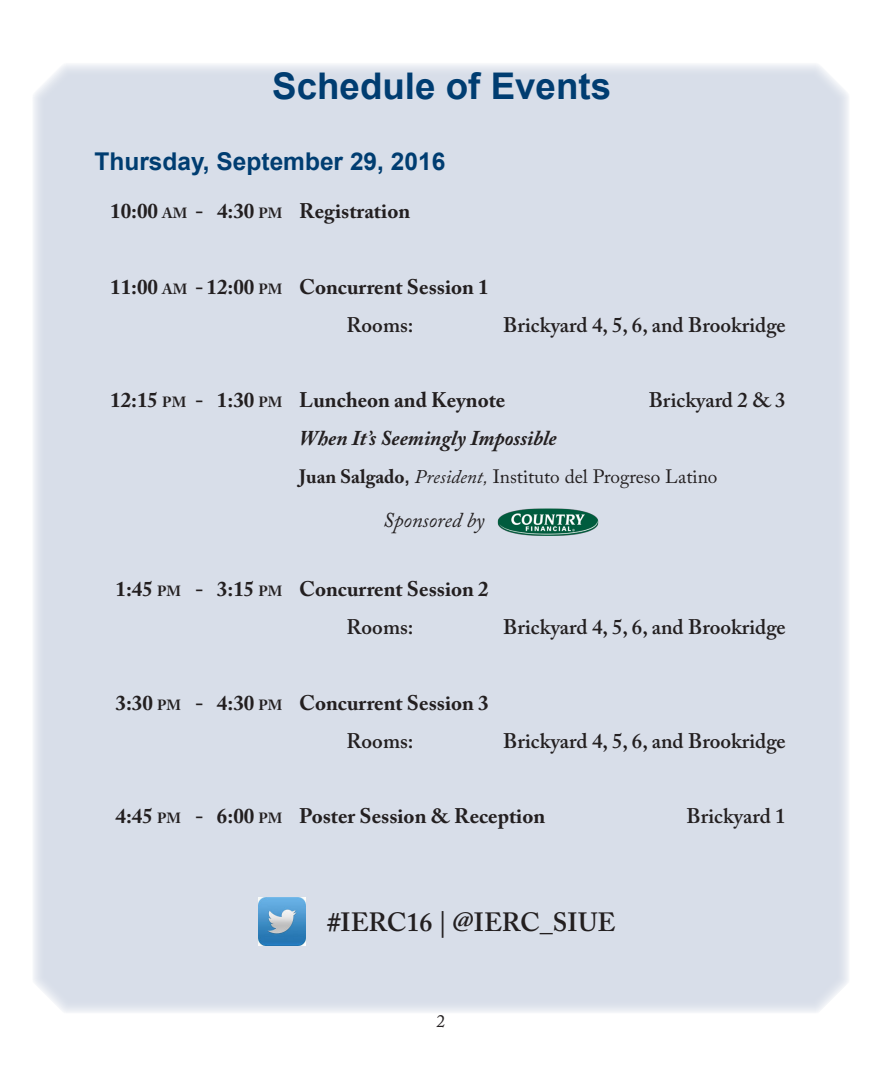
<style>
.page{position:relative;width:882px;height:1071px;background:#fff}
.page>*{position:absolute;margin:0;border:0;box-sizing:border-box;transform-origin:0 0}
.t1{font:700 36.75px "Arial";color:#003d71}
.Asterick_-_for_theme{font:600 26.25px "Adobe Caslon Pro";color:#231f20}
.t2{font:700 24.5px "Arial";color:#003d71}
.Tabs_for_Schedule_of{font:700 21px "Adobe Caslon Pro";color:#231f20}
.Tabs_for_Schedule_of-2{font:600 21px "Adobe Caslon Pro";color:#231f20}
.Tabs_for_Schedule_of-3{font:italic 700 21px "Adobe Caslon Pro";color:#231f20}
.Events_-_larger{font:italic 21px "Adobe Caslon Pro";color:#231f20}
.Tabs_for_Schedule_of-4{font:19.25px "Adobe Caslon Pro";color:#231f20}
.t3{font:17.5px "Adobe Caslon Pro";color:#231f20}
.s1{font-size:14.7px}
.s2{font-weight:700}
.s3{font-family:"Arial";font-weight:700;font-size:17.5px}
.s4{font-style:italic}
.s5{font-family:"Arial";font-style:italic;font-size:17.5px}
</style>
<div class="page">
<div style="left:33px;top:64px;width:816px;height:949px;background:#d8dee9"></div>
<img style="left:486px;top:495px;width:125px;height:54px">
<img style="left:258px;top:898px;width:48px;height:48px">
<p class="t1" style="left:272px;top:62px;width:341px">Schedule of Events</p>
<p class="t2" style="left:94px;top:145px;width:352px">Thursday, September 29, 2016</p>
<p class="Tabs_for_Schedule_of" style="left:110px;top:199px;width:301px">10:00 <span class="s1">AM</span> - 4:30 <span class="s1">PM</span> Registration</p>
<p class="Tabs_for_Schedule_of" style="left:110px;top:275px;width:380px">11:00 <span class="s1">AM</span> - 12:00 <span class="s1">PM</span> Concurrent Session 1</p>
<p class="Tabs_for_Schedule_of-2" style="left:346px;top:312px;width:69px">Rooms:</p>
<p class="Tabs_for_Schedule_of-2" style="left:503px;top:312px;width:284px">Brickyard 4, 5, 6, and Brookridge</p>
<p class="Tabs_for_Schedule_of" style="left:110px;top:388px;width:397px">12:15 <span class="s1">PM</span> - 1:30 <span class="s1">PM</span> Luncheon and Keynote</p>
<p class="Tabs_for_Schedule_of-2" style="left:649px;top:388px;width:139px">Brickyard 2 &amp; 3</p>
<p class="Tabs_for_Schedule_of-3" style="left:299px;top:426px;width:259px">When It’s Seemingly Impossible</p>
<p class="Tabs_for_Schedule_of-4" style="left:299px;top:465px;width:420px"><span class="s2">Juan Salgado</span><span class="s3">,</span> <span class="s4">President</span><span class="s5">,</span> Instituto del Progreso Latino</p>
<p class="Events_-_larger" style="left:383px;top:507px;width:103px">Sponsored by</p>
<p class="Tabs_for_Schedule_of" style="left:116px;top:577px;width:375px">1:45 <span class="s1">PM</span> - 3:15 <span class="s1">PM</span> Concurrent Session 2</p>
<p class="Tabs_for_Schedule_of-2" style="left:346px;top:615px;width:69px">Rooms:</p>
<p class="Tabs_for_Schedule_of-2" style="left:503px;top:615px;width:284px">Brickyard 4, 5, 6, and Brookridge</p>
<p class="Tabs_for_Schedule_of" style="left:116px;top:690px;width:375px">3:30 <span class="s1">PM</span> - 4:30 <span class="s1">PM</span> Concurrent Session 3</p>
<p class="Tabs_for_Schedule_of-2" style="left:346px;top:728px;width:69px">Rooms:</p>
<p class="Tabs_for_Schedule_of-2" style="left:503px;top:728px;width:284px">Brickyard 4, 5, 6, and Brookridge</p>
<p class="Tabs_for_Schedule_of" style="left:116px;top:804px;width:431px">4:45 <span class="s1">PM</span> - 6:00 <span class="s1">PM</span> Poster Session &amp; Reception</p>
<p class="Tabs_for_Schedule_of-2" style="left:686px;top:804px;width:101px">Brickyard 1</p>
<p class="Asterick_-_for_theme" style="left:327px;top:907px;width:290px">#IERC16 | @IERC_SIUE</p>
<p class="t3" style="left:437px;top:1011px;width:10px">2</p>
</div>
